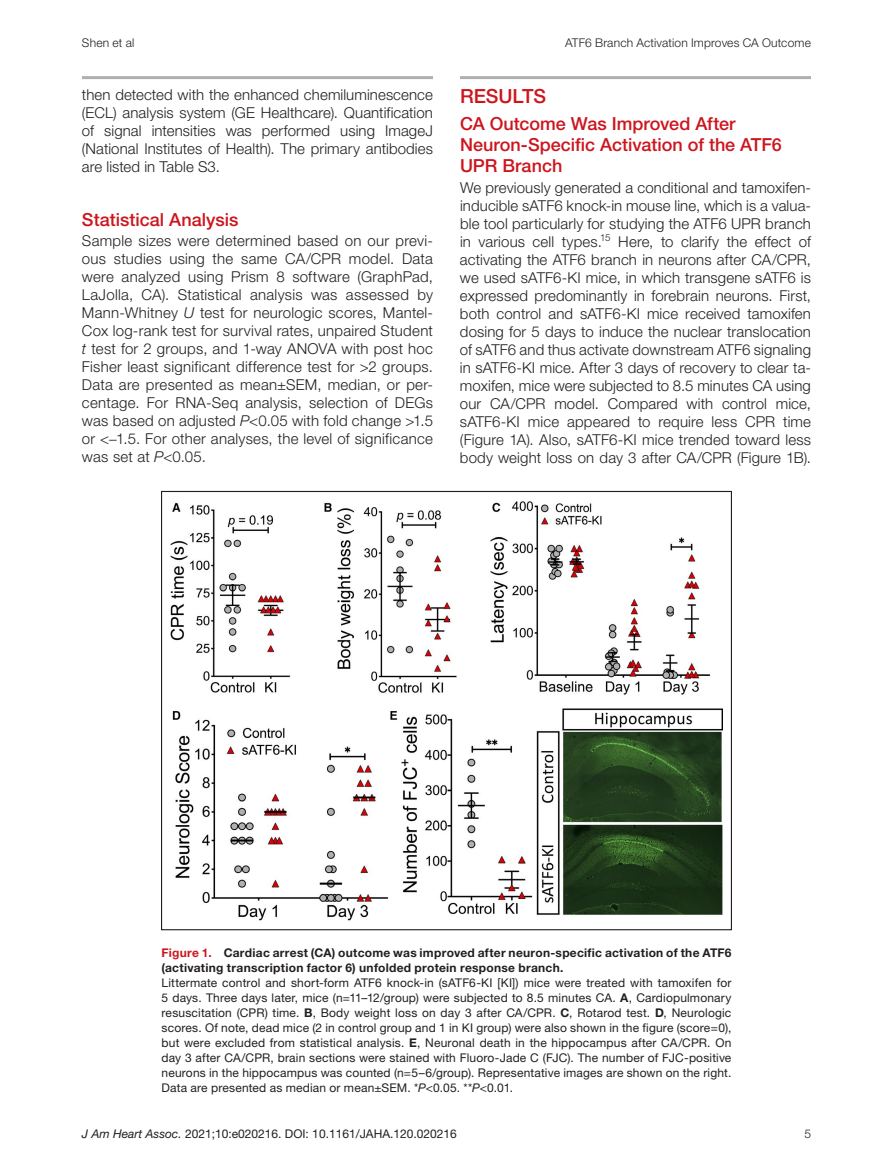
<style>
.page{position:relative;width:893px;height:1174px;background:#fff}
.page>*{position:absolute;margin:0;border:0;box-sizing:border-box;transform-origin:0 0}
.t1{font:500 19.5px "Helvetica Neue LT Std";color:#cd151d}
.t2{font:500 18px/21px "Helvetica Neue LT Std";color:#cd151d}
.t3{font:300 15px/18px "Helvetica Neue LT Std";letter-spacing:.01em;color:#231f20;text-align:justify}
.t4{font:12px/15px "Helvetica Neue LT Std";letter-spacing:.01em;color:#231f20;text-align:justify}
.t5{font:700 12px/15px "Helvetica Neue LT Std";letter-spacing:.02em;color:#231f20}
.t6{font:300 12px "Helvetica Neue LT Std";letter-spacing:.015em;color:#231f20}
.s1{font-style:italic}
.s2{color:#cd151d}
.s3{font-weight:700}
</style>
<div class="page">
<img style="left:170px;top:501px;width:553px;height:419px">
<hr style="left:82px;top:76px;width:351px;height:3px;background:#aeafb3">
<hr style="left:460px;top:76px;width:351px;height:3px;background:#aeafb3">
<p class="t6" style="left:82px;top:35px;width:54px">Shen et al</p>
<p class="t6" style="left:565px;top:35px;width:247px">ATF6 Branch Activation Improves CA Outcome</p>
<p class="t3" style="left:82px;top:85px;width:353px">then detected with the enhanced chemiluminescence (ECL) analysis system (GE Healthcare). Quantification of signal intensities was performed using ImageJ (National Institutes of Health). The primary antibodies are listed in Table S3.</p>
<p class="t2" style="left:82px;top:209px;width:158px">Statistical Analysis</p>
<p class="t3" style="left:82px;top:232px;width:353px">Sample sizes were determined based on our previ&shy;ous studies using the same CA/CPR model. Data were analyzed using Prism 8 software (GraphPad, LaJolla, CA). Statistical analysis was assessed by Mann-Whitney <span class="s1">U</span> test for neurologic scores, Mantel-Cox log-rank test for survival rates, unpaired Student <span class="s1">t</span> test for 2 groups, and 1-way ANOVA with post hoc Fisher least significant difference test for &gt;2 groups.<br>Data are presented as mean±SEM, median, or per&shy;centage. For RNA-Seq analysis, selection of DEGs was based on adjusted <span class="s1">P</span>&lt;0.05 with fold change &gt;1.5 or &lt;−1.5. For other analyses, the level of significance was set at <span class="s1">P</span>&lt;0.05.</p>
<h1 class="t1" style="left:460px;top:85px;width:88px">RESULTS</h1>
<p class="t2" style="left:460px;top:113px;width:323px">CA Outcome Was Improved After<br>Neuron-Specific Activation of the ATF6<br>UPR Branch</p>
<p class="t3" style="left:460px;top:178px;width:353px">We previously generated a conditional and tamoxifen&shy;inducible sATF6 knock-in mouse line, which is a valua&shy;ble tool particularly for studying the ATF6 UPR branch in various cell types.<sup>15</sup> Here, to clarify the effect of activating the ATF6 branch in neurons after CA/CPR, we used sATF6-KI mice, in which transgene sATF6 is expressed predominantly in forebrain neurons. First, both control and sATF6-KI mice received tamoxifen dosing for 5 days to induce the nuclear translocation of sATF6 and thus activate downstream ATF6 signaling in sATF6-KI mice. After 3 days of recovery to clear ta&shy;moxifen, mice were subjected to 8.5 minutes CA using our CA/CPR model. Compared with control mice, sATF6-KI mice appeared to require less CPR time (Figure 1A). Also, sATF6-KI mice trended toward less body weight loss on day 3 after CA/CPR (Figure 1B).</p>
<p class="t5" style="left:162px;top:945px;width:571px"><span class="s2">Figure 1.</span> Cardiac arrest (CA) outcome was improved after neuron-specific activation of the ATF6 (activating transcription factor 6) unfolded protein response branch.</p>
<p class="t4" style="left:162px;top:975px;width:571px">Littermate control and short-form ATF6 knock-in (sATF6-KI [KI]) mice were treated with tamoxifen for 5 days. Three days later, mice (n=11–12/group) were subjected to 8.5 minutes CA. <span class="s3">A</span>, Cardiopulmonary resuscitation (CPR) time. <span class="s3">B</span>, Body weight loss on day 3 after CA/CPR. <span class="s3">C</span>, Rotarod test. <span class="s3">D</span>, Neurologic scores. Of note, dead mice (2 in control group and 1 in KI group) were also shown in the figure (score=0), but were excluded from statistical analysis. <span class="s3">E</span>, Neuronal death in the hippocampus after CA/CPR. On day 3 after CA/CPR, brain sections were stained with Fluoro-Jade C (FJC). The number of FJC-positive neurons in the hippocampus was counted (n=5–6/group). Representative images are shown on the right.<br>Data are presented as median or mean±SEM. *<span class="s1">P</span>&lt;0.05. **<span class="s1">P</span>&lt;0.01.</p>
<p class="t4" style="left:82px;top:1126px;width:376px"><span class="s1">J Am Heart Assoc.</span> 2021;10:e020216. DOI: 10.1161/JAHA.120.020216</p>
<p class="t6" style="left:804px;top:1126px;width:8px">5</p>
</div>
